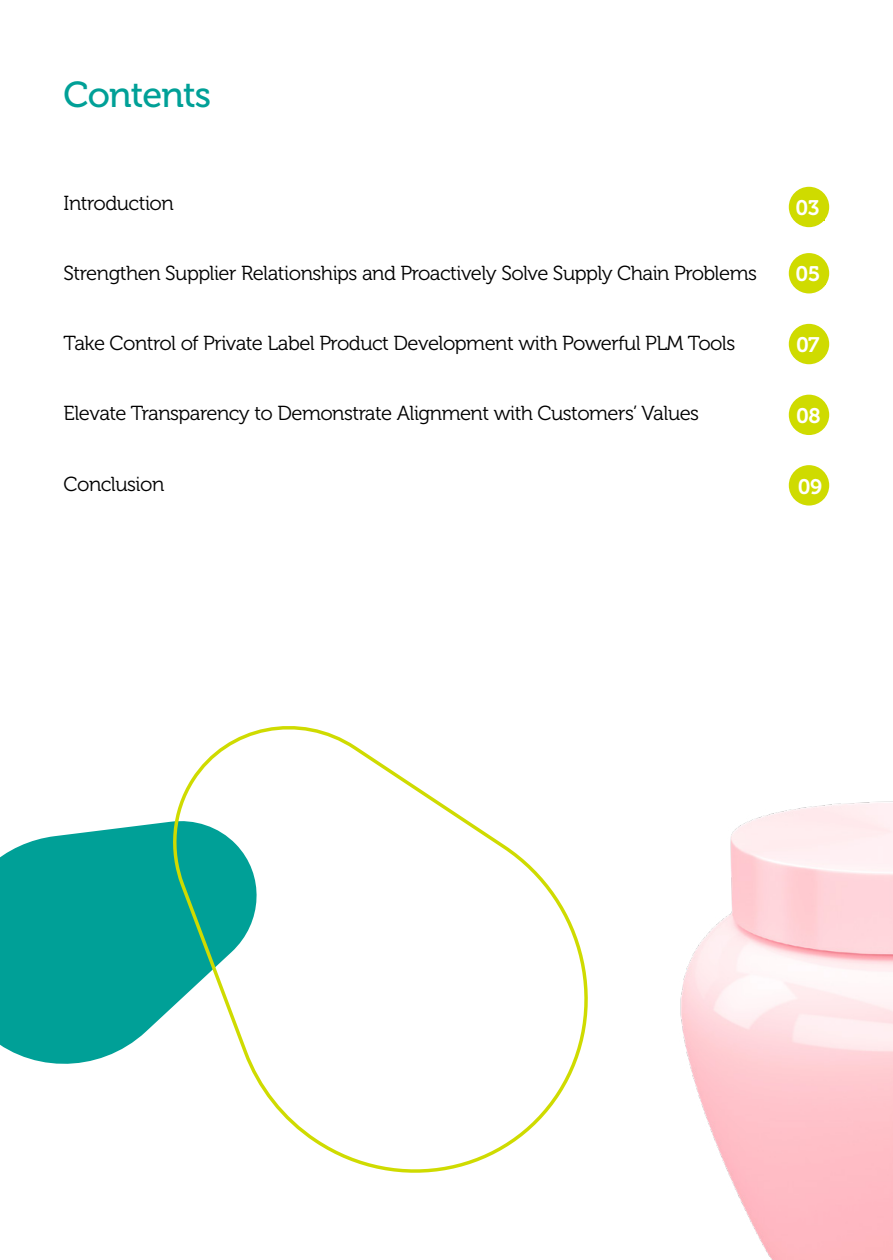
<style>
.page{position:relative;width:893px;height:1260px;background:#fff}
.page>*{position:absolute;margin:0;border:0;box-sizing:border-box;transform-origin:0 0}
.t1{font:36px "Museo 500";letter-spacing:-.025em;color:#00a097}
.t2{font:21px "Museo 700";letter-spacing:-.035em;color:#fff}
.t3{font:20.25px "Museo 300";letter-spacing:-.025em;color:#000}
</style>
<div class="page">
<svg style="left:0;top:822px;width:165px;height:242px;background:#19a9a1"></svg>
<svg style="left:165px;top:726px;width:413px;height:447px"></svg>
<div style="left:788px;top:187px;width:41px;height:40px;background:#cfdb00;border-radius:50%"></div>
<div style="left:788px;top:253px;width:41px;height:40px;background:#cfdb00;border-radius:50%"></div>
<div style="left:795px;top:265px;width:31px;height:20px;background:#cfdb00"></div>
<div style="left:788px;top:324px;width:41px;height:40px;background:#cfdb00;border-radius:50%"></div>
<div style="left:788px;top:395px;width:41px;height:40px;background:#cfdb00;border-radius:50%"></div>
<div style="left:788px;top:465px;width:41px;height:41px;background:#cfdb00;border-radius:50%"></div>
<img style="left:578px;top:801px;width:314px;height:459px">
<h1 class="t1" style="left:64px;top:75px;width:149px">Contents</h1>
<p class="t3" style="left:64px;top:192px;width:112px">Introduction</p>
<p class="t2" style="left:795px;top:196px;width:25px">03</p>
<p class="t3" style="left:64px;top:262px;width:694px">Strengthen Supplier Relationships and Proactively Solve Supply Chain Problems</p>
<p class="t2" style="left:795px;top:262px;width:26px">05</p>
<p class="t3" style="left:64px;top:332px;width:673px">Take Control of Private Label Product Development with Powerful PLM Tools</p>
<p class="t2" style="left:796px;top:333px;width:25px">07</p>
<p class="t3" style="left:64px;top:402px;width:637px">Elevate Transparency to Demonstrate Alignment with Customers’ Values</p>
<p class="t2" style="left:796px;top:404px;width:26px">08</p>
<p class="t3" style="left:64px;top:473px;width:102px">Conclusion</p>
<p class="t2" style="left:797px;top:475px;width:26px">09</p>
</div>
